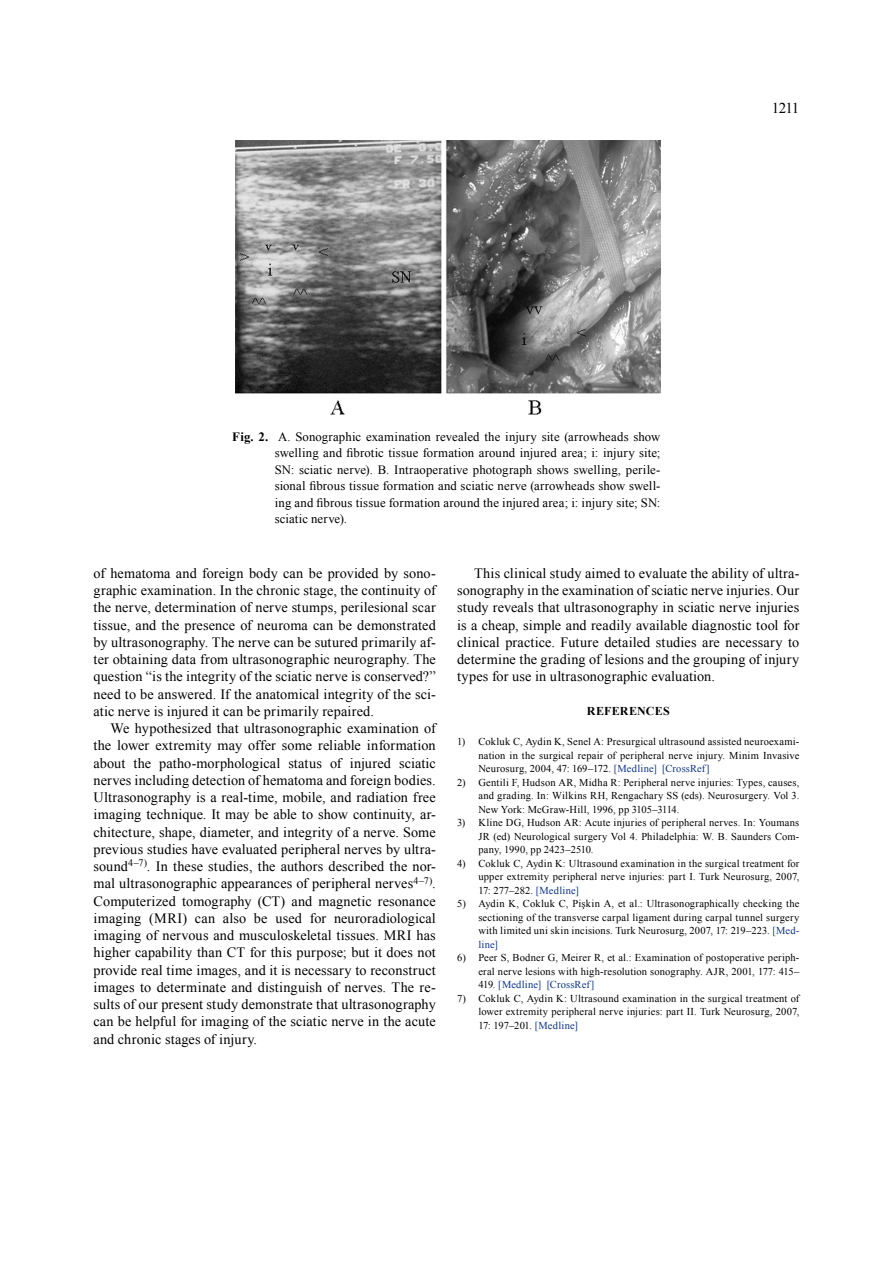
<style>
.page{position:relative;width:893px;height:1263px;background:#fff}
.page>*{position:absolute;margin:0;border:0;box-sizing:border-box;transform-origin:0 0}
.t1{font:15px "Times New Roman";color:#000}
.t2{font:14.25px/17.2px "Times New Roman";letter-spacing:.005em;color:#000;text-align:justify}
.t3{font:12.75px/16.5px "Times New Roman";letter-spacing:.01em;color:#000;text-align:justify}
.t4{font:700 12px "Times New Roman";letter-spacing:.015em;color:#000}
.t5{font:10.5px/13.5px "Times New Roman";letter-spacing:.015em;color:#000;text-align:justify}
.s1{font-weight:700}
.s2{color:#0c3388}
</style>
<div class="page">
<img style="left:235px;top:140px;width:426px;height:275px">
<p class="t1" style="left:772px;top:98px;width:29px">1211</p>
<p class="t3" style="left:275px;top:428px;width:387px;text-indent:-42px"><span class="s1">Fig. 2.</span> A. Sonographic examination revealed the injury site (arrowheads show swelling and fibrotic tissue formation around injured area; i: injury site; SN: sciatic nerve). B. Intraoperative photograph shows swelling, perile&shy;sional fibrous tissue formation and sciatic nerve (arrowheads show swell&shy;ing and fibrous tissue formation around the injured area; i: injury site; SN: sciatic nerve).</p>
<p class="t2" style="left:94px;top:564px;width:344px">of hematoma and foreign body can be provided by sono&shy;graphic examination. In the chronic stage, the continuity of the nerve, determination of nerve stumps, perilesional scar tissue, and the presence of neuroma can be demonstrated by ultrasonography. The nerve can be sutured primarily af&shy;ter obtaining data from ultrasonographic neurography. The question “is the integrity of the sciatic nerve is conserved?” need to be answered. If the anatomical integrity of the sci&shy;atic nerve is injured it can be primarily repaired.</p>
<p class="t2" style="left:94px;top:719px;width:344px;text-indent:17px">We hypothesized that ultrasonographic examination of the lower extremity may offer some reliable information about the patho-morphological status of injured sciatic nerves including detection of hematoma and foreign bodies.<br>Ultrasonography is a real-time, mobile, and radiation free imaging technique. It may be able to show continuity, ar&shy;chitecture, shape, diameter, and integrity of a nerve. Some previous studies have evaluated peripheral nerves by ultra&shy;sound<sup>4–7)</sup>. In these studies, the authors described the nor&shy;mal ultrasonographic appearances of peripheral nerves<sup>4–7)</sup>.<br>Computerized tomography (CT) and magnetic resonance imaging (MRI) can also be used for neuroradiological imaging of nervous and musculoskeletal tissues. MRI has higher capability than CT for this purpose; but it does not provide real time images, and it is necessary to reconstruct images to determinate and distinguish of nerves. The re&shy;sults of our present study demonstrate that ultrasonography can be helpful for imaging of the sciatic nerve in the acute and chronic stages of injury.</p>
<p class="t2" style="left:457px;top:564px;width:344px;text-indent:17px">This clinical study aimed to evaluate the ability of ultra&shy;sonography in the examination of sciatic nerve injuries. Our study reveals that ultrasonography in sciatic nerve injuries is a cheap, simple and readily available diagnostic tool for clinical practice. Future detailed studies are necessary to determine the grading of lesions and the grouping of injury types for use in ultrasonographic evaluation.</p>
<p class="t4" style="left:587px;top:702px;width:84px">REFERENCES</p>
<p class="t5" style="left:478px;top:735px;width:323px;text-indent:-21px">1) Cokluk C, Aydin K, Senel A: Presurgical ultrasound assisted neuroexami&shy;nation in the surgical repair of peripheral nerve injury. Minim Invasive Neurosurg, 2004, 47: 169–172. <span class="s2">[Medline] [CrossRef]</span></p>
<p class="t5" style="left:478px;top:775px;width:322px;text-indent:-21px">2) Gentili F, Hudson AR, Midha R: Peripheral nerve injuries: Types, causes, and grading. In: Wilkins RH, Rengachary SS (eds). Neurosurgery. Vol 3.<br>New York: McGraw-Hill, 1996, pp 3105–3114.</p>
<p class="t5" style="left:478px;top:816px;width:323px;text-indent:-21px">3) Kline DG, Hudson AR: Acute injuries of peripheral nerves. In: Youmans JR (ed) Neurological surgery Vol 4. Philadelphia: W. B. Saunders Com&shy;pany, 1990, pp 2423–2510.</p>
<p class="t5" style="left:478px;top:856px;width:323px;text-indent:-21px">4) Cokluk C, Aydin K: Ultrasound examination in the surgical treatment for upper extremity peripheral nerve injuries: part I. Turk Neurosurg, 2007, 17: 277–282. <span class="s2">[Medline]</span></p>
<p class="t5" style="left:478px;top:897px;width:323px;text-indent:-21px">5) Aydin K, Cokluk C, Pişkin A, et al.: Ultrasonographically checking the sectioning of the transverse carpal ligament during carpal tunnel surgery with limited uni skin incisions. Turk Neurosurg, 2007, 17: 219–223. <span class="s2">[Med&shy;line]</span></p>
<p class="t5" style="left:478px;top:951px;width:323px;text-indent:-21px">6) Peer S, Bodner G, Meirer R, et al.: Examination of postoperative periph&shy;eral nerve lesions with high-resolution sonography. AJR, 2001, 177: 415– 419. <span class="s2">[Medline] [CrossRef]</span></p>
<p class="t5" style="left:478px;top:991px;width:323px;text-indent:-21px">7) Cokluk C, Aydin K: Ultrasound examination in the surgical treatment of lower extremity peripheral nerve injuries: part II. Turk Neurosurg, 2007, 17: 197–201. <span class="s2">[Medline]</span></p>
</div>
